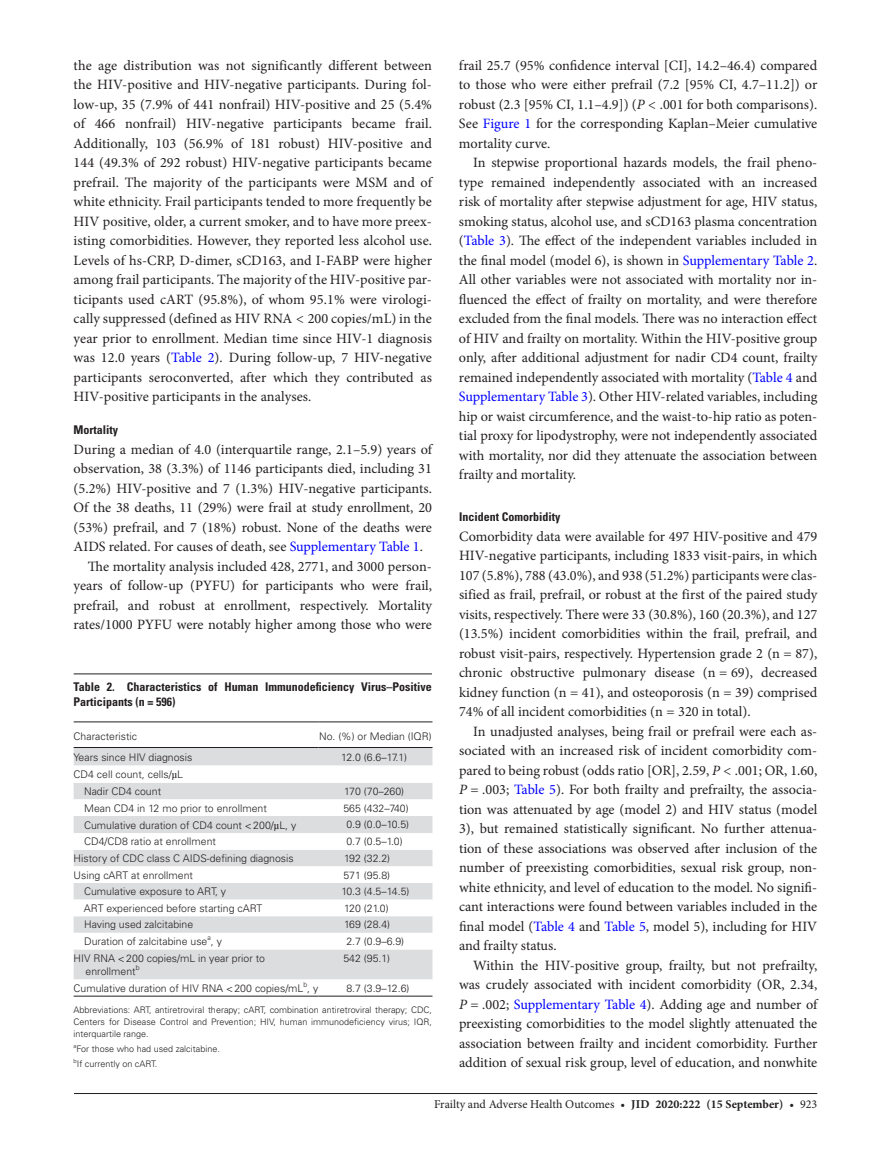
<style>
.page{position:relative;width:891px;height:1174px;background:#fff}
.page>*{position:absolute;margin:0;border:0;box-sizing:border-box;transform-origin:0 0}
.t1{font:14.25px/19.5px "Minion Pro";color:#231f20;text-align:justify}
.t2{font:700 condensed 12px/15px "Univers LT Std";color:#231f20}
.t3{font:12px "Minion Pro";letter-spacing:-.005em;color:#231f20}
.t4{font:300 10.5px/16.6px "Univers LT Std";color:#231f20}
.t5{font:300 9px/12px "Univers LT Std";color:#231f20;text-align:justify}
.t6{font:300 6.9px "Univers LT Std";color:#231f20}
.s1{color:#00f}
.s2{font-family:"Gandhari Unicode";font-weight:400}
.s3{font-style:italic}
.s4{font-weight:700}
</style>
<div class="page">
<hr style="left:74px;top:1093px;width:743px;height:1px;background:#231f20">
<hr style="left:74px;top:674px;width:358px;height:1px;background:#231f20">
<div style="left:74px;top:748px;width:358px;height:18px;background:#dcdddf"></div>
<svg style="left:74px;top:783px;width:358px;height:213px;fill:#dcdddf"></svg>
<hr style="left:74px;top:722px;width:244px;height:1px;background:#231f20">
<hr style="left:318px;top:722px;width:114px;height:1px;background:#231f20">
<hr style="left:74px;top:996px;width:244px;height:1px;background:#231f20">
<hr style="left:318px;top:996px;width:114px;height:1px;background:#231f20">
<hr style="left:74px;top:747px;width:244px;height:1px;background:#231f20">
<hr style="left:318px;top:747px;width:114px;height:1px;background:#231f20">
<p class="t1" style="left:74px;top:55px;width:360px">the age distribution was not significantly different between the HIV-positive and HIV-negative participants. During fol&shy;low-up, 35 (7.9% of 441 nonfrail) HIV-positive and 25 (5.4% of 466 nonfrail) HIV-negative participants became frail.<br>Additionally, 103 (56.9% of 181 robust) HIV-positive and 144 (49.3% of 292 robust) HIV-negative participants became prefrail. The majority of the participants were MSM and of white ethnicity. Frail participants tended to more frequently be HIV positive, older, a current smoker, and to have more preex&shy;isting comorbidities. However, they reported less alcohol use.<br>Levels of hs-CRP, D-dimer, sCD163, and I-FABP were higher among frail participants. The majority of the HIV-positive par&shy;ticipants used cART (95.8%), of whom 95.1% were virologi&shy;cally suppressed (defined as HIV RNA &lt; 200 copies/mL) in the year prior to enrollment. Median time since HIV-1 diagnosis was 12.0 years (<span class="s1">Table 2</span>). During follow-up, 7 HIV-negative participants seroconverted, after which they contributed as HIV-positive participants in the analyses.</p>
<p class="t2" style="left:74px;top:422px;width:46px">Mortality</p>
<p class="t1" style="left:74px;top:439px;width:360px">During a median of 4.0 (interquartile range, 2.1–5.9) years of</p>
<p class="t1" style="left:74px;top:459px;width:360px">observation, 38 (3.3%) of 1146 participants died, including 31</p>
<p class="t1" style="left:74px;top:478px;width:360px">(5.2%) HIV-positive and 7 (1.3%) HIV-negative participants.</p>
<p class="t1" style="left:74px;top:498px;width:360px">Of the 38 deaths, 11 (29%) were frail at study enrollment, 20</p>
<p class="t1" style="left:74px;top:517px;width:360px">(53%) prefrail, and 7 (18%) robust. None of the deaths were</p>
<p class="t1" style="left:74px;top:537px;width:351px">AIDS related. For causes of death, see <span class="s1">Supplementary Table 1</span>.</p>
<p class="t1" style="left:88px;top:556px;width:346px">The mortality analysis included 428, 2771, and 3000 person-</p>
<p class="t1" style="left:74px;top:576px;width:360px">years of follow-up (PYFU) for participants who were frail,</p>
<p class="t1" style="left:74px;top:595px;width:360px">prefrail, and robust at enrollment, respectively. Mortality</p>
<p class="t1" style="left:74px;top:615px;width:360px">rates/1000 PYFU were notably higher among those who were</p>
<p class="t2" style="left:74px;top:679px;width:360px">Table 2. Characteristics of Human Immunodeficiency Virus–Positive<br>Participants (n = 596)</p>
<p class="t4" style="left:74px;top:728px;width:65px">Characteristic</p>
<p class="t4" style="left:319px;top:728px;width:114px">No. (%) or Median (IQR)</p>
<p class="t4" style="left:74px;top:749px;width:120px">Years since HIV diagnosis</p>
<p class="t4" style="left:341px;top:749px;width:68px">12.0 (6.6–17.1)</p>
<p class="t4" style="left:84px;top:766px;width:100px;text-indent:-10px">CD4 cell count, cells/<span class="s2">µ</span>L<br>Nadir CD4 count</p>
<p class="t4" style="left:344px;top:783px;width:61px">170 (70–260)</p>
<p class="t4" style="left:84px;top:799px;width:184px">Mean CD4 in 12 mo prior to enrollment</p>
<p class="t4" style="left:343px;top:799px;width:67px">565 (432–740)</p>
<p class="t4" style="left:84px;top:817px;width:214px">Cumulative duration of CD4 count &lt;200/<span class="s2">µ</span>L, y</p>
<p class="t4" style="left:346px;top:816px;width:64px">0.9 (0.0–10.5)</p>
<p class="t4" style="left:84px;top:833px;width:133px">CD4/CD8 ratio at enrollment</p>
<p class="t4" style="left:346px;top:833px;width:58px">0.7 (0.5–1.0)</p>
<p class="t4" style="left:74px;top:850px;width:222px">History of CDC class C AIDS-defining diagnosis</p>
<p class="t4" style="left:344px;top:850px;width:48px">192 (32.2)</p>
<p class="t4" style="left:74px;top:866px;width:121px">Using cART at enrollment</p>
<p class="t4" style="left:343px;top:866px;width:48px">571 (95.8)</p>
<p class="t4" style="left:84px;top:883px;width:144px">Cumulative exposure to ART, y</p>
<p class="t4" style="left:341px;top:883px;width:70px">10.3 (4.5–14.5)</p>
<p class="t4" style="left:84px;top:900px;width:180px">ART experienced before starting cART</p>
<p class="t4" style="left:344px;top:900px;width:46px">120 (21.0)</p>
<p class="t4" style="left:84px;top:916px;width:111px">Having used zalcitabine</p>
<p class="t4" style="left:344px;top:916px;width:48px">169 (28.4)</p>
<p class="t4" style="left:84px;top:933px;width:139px">Duration of zalcitabine use<sup>a</sup>, y</p>
<p class="t4" style="left:346px;top:933px;width:59px">2.7 (0.9–6.9)</p>
<p class="t4" style="left:86px;top:951px;width:181px;line-height:13.5px;text-indent:-12px">HIV RNA &lt;200 copies/mL in year prior to enrollment</p>
<p class="t4" style="left:343px;top:949px;width:48px">542 (95.1)</p>
<p class="t6" style="left:136px;top:964px;width:5px">b</p>
<p class="t6" style="left:303px;top:980px;width:5px">b</p>
<p class="t4" style="left:346px;top:980px;width:65px">8.7 (3.9–12.6)</p>
<p class="t5" style="left:74px;top:1004px;width:360px">Abbreviations: ART, antiretroviral therapy; cART, combination antiretroviral therapy; CDC, Centers for Disease Control and Prevention; HIV, human immunodeficiency virus; IQR, interquartile range.</p>
<p class="t5" style="left:74px;top:1041px;width:148px;line-height:15px"><sup>a</sup>For those who had used zalcitabine. <sup>b</sup>If currently on cART.</p>
<p class="t4" style="left:74px;top:980px;width:246px">Cumulative duration of HIV RNA &lt;200 copies/mL , y</p>
<p class="t1" style="left:459px;top:55px;width:360px">frail 25.7 (95% confidence interval [CI], 14.2–46.4) compared to those who were either prefrail (7.2 [95% CI, 4.7–11.2]) or robust (2.3 [95% CI, 1.1–4.9]) (<span class="s3">P</span> &lt; .001 for both comparisons).<br>See <span class="s1">Figure 1</span> for the corresponding Kaplan–Meier cumulative mortality curve.</p>
<p class="t1" style="left:459px;top:153px;width:360px;text-indent:14px">In stepwise proportional hazards models, the frail pheno&shy;type remained independently associated with an increased risk of mortality after stepwise adjustment for age, HIV status, smoking status, alcohol use, and sCD163 plasma concentration (<span class="s1">Table 3</span>). The effect of the independent variables included in the final model (model 6), is shown in <span class="s1">Supplementary Table 2</span>.<br>All other variables were not associated with mortality nor in&shy;fluenced the effect of frailty on mortality, and were therefore excluded from the final models. There was no interaction effect of HIV and frailty on mortality. Within the HIV-positive group only, after additional adjustment for nadir CD4 count, frailty remained independently associated with mortality (<span class="s1">Table 4</span> and <span class="s1">Supplementary Table 3</span>). Other HIV-related variables, including hip or waist circumference, and the waist-to-hip ratio as poten&shy;tial proxy for lipodystrophy, were not independently associated with mortality, nor did they attenuate the association between frailty and mortality.</p>
<p class="t2" style="left:459px;top:509px;width:103px">Incident Comorbidity</p>
<p class="t1" style="left:459px;top:526px;width:360px">Comorbidity data were available for 497 HIV-positive and 479<br>HIV-negative participants, including 1833 visit-pairs, in which 107 (5.8%), 788 (43.0%), and 938 (51.2%) participants were clas&shy;sified as frail, prefrail, or robust at the first of the paired study visits, respectively. There were 33 (30.8%), 160 (20.3%), and 127 (13.5%) incident comorbidities within the frail, prefrail, and robust visit-pairs, respectively. Hypertension grade 2 (n = 87), chronic obstructive pulmonary disease (n = 69), decreased kidney function (n = 41), and osteoporosis (n = 39) comprised 74% of all incident comorbidities (n = 320 in total).</p>
<p class="t1" style="left:459px;top:721px;width:360px;text-indent:14px">In unadjusted analyses, being frail or prefrail were each as&shy;sociated with an increased risk of incident comorbidity com&shy;pared to being robust (odds ratio [OR], 2.59, <span class="s3">P</span> &lt; .001; OR, 1.60, <span class="s3">P</span> = .003; <span class="s1">Table 5</span>). For both frailty and prefrailty, the associa&shy;tion was attenuated by age (model 2) and HIV status (model 3), but remained statistically significant. No further attenua&shy;tion of these associations was observed after inclusion of the number of preexisting comorbidities, sexual risk group, non&shy;white ethnicity, and level of education to the model. No signifi&shy;cant interactions were found between variables included in the final model (<span class="s1">Table 4</span> and <span class="s1">Table 5</span>, model 5), including for HIV and frailty status.</p>
<p class="t1" style="left:459px;top:955px;width:360px;text-indent:14px">Within the HIV-positive group, frailty, but not prefrailty, was crudely associated with incident comorbidity (OR, 2.34, <span class="s3">P</span> = .002; <span class="s1">Supplementary Table 4</span>). Adding age and number of preexisting comorbidities to the model slightly attenuated the association between frailty and incident comorbidity. Further addition of sexual risk group, level of education, and nonwhite</p>
<p class="t3" style="left:434px;top:1096px;width:385px">Frailty and Adverse Health Outcomes • <span class="s4">jid 2020:222 (15 September)</span> • 923</p>
</div>
